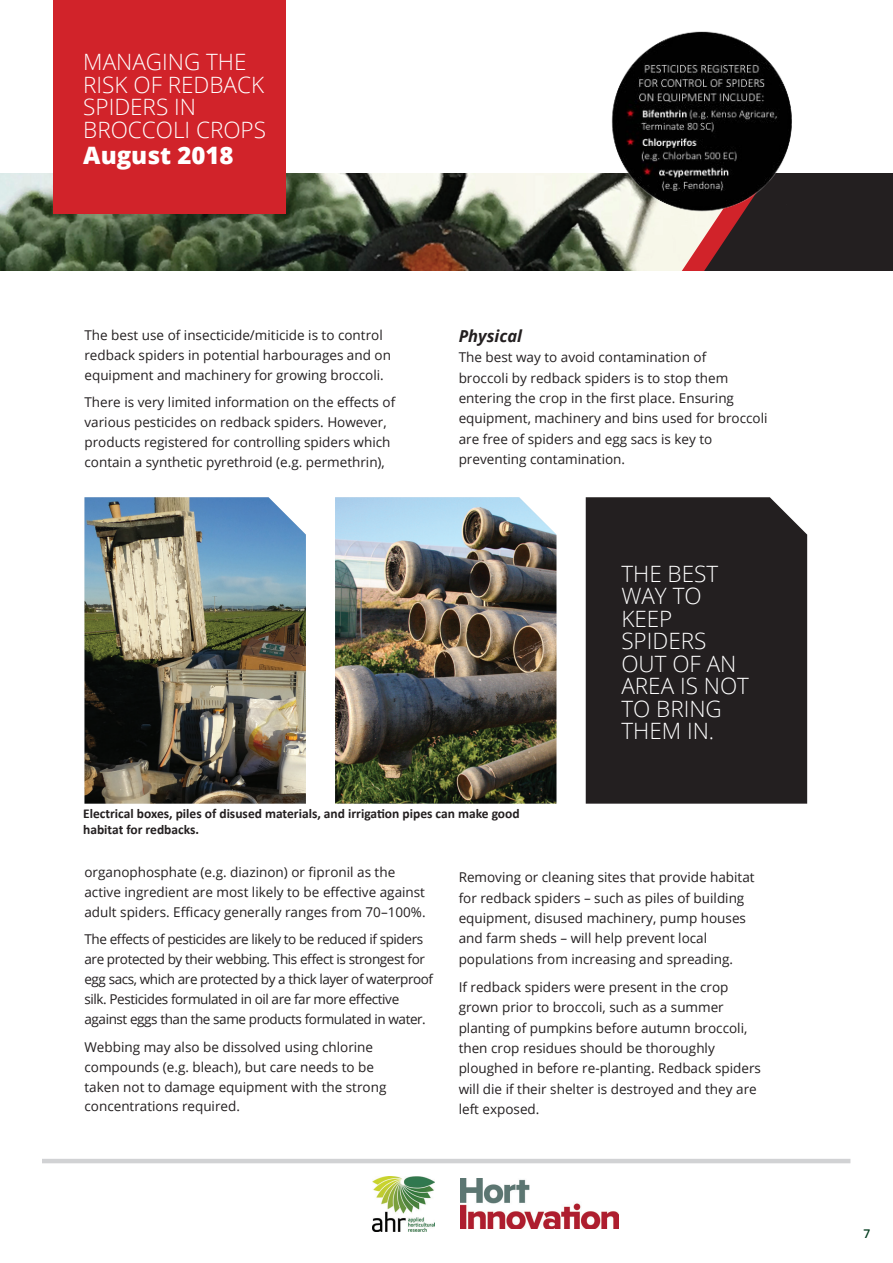
<style>
.page{position:relative;width:893px;height:1263px;background:#fff}
.page>*{position:absolute;margin:0;border:0;box-sizing:border-box;transform-origin:0 0}
.t1{font:800 24px "Open Sans";color:#fff}
.t2{font:300 22.5px/22.5px "Open Sans";color:#fff}
.t3{font:italic 700 16.5px "Open Sans";color:#231f20}
.t4{font:13.5px/20.4px "Open Sans";color:#231f20}
.t5{font:13.5px/20px "Open Sans";letter-spacing:-.03em;color:#231f20}
.t6{font:700 13.5px/16.2px "Calibri";color:#231f20}
.t7{font:600 12px "Open Sans";color:#003a1d}
</style>
<div class="page">
<img style="left:0;top:173px;width:414px;height:98px">
<svg style="left:414px;top:173px;width:479px;height:98px;background:#59584f"></svg>
<svg style="left:645px;top:224px;width:139px;height:47px;background:#8e716d"></svg>
<div style="left:53px;top:0;width:233px;height:214px;background:#d1232a"></div>
<hr style="left:42px;top:1159px;width:808px;height:4px;background:#d1d2d4">
<img style="left:372px;top:1177px;width:62px;height:54px">
<img style="left:460px;top:1178px;width:158px;height:51px">
<img style="left:84px;top:497px;width:222px;height:307px">
<img style="left:335px;top:497px;width:221px;height:307px">
<div style="left:586px;top:497px;width:221px;height:307px;background:#231f20"></div>
<img style="left:597px;top:31px;width:214px;height:193px">
<h2 class="t2" style="left:83px;top:50px;width:184px">MANAGING THE<br>RISK OF REDBACK<br>SPIDERS IN<br>BROCCOLI CROPS</h2>
<h1 class="t1" style="left:83px;top:137px;width:152px">August 2018</h1>
<p class="t4" style="left:84px;top:324px;width:308px;line-height:20px">The best use of insecticide/miticide is to control redback spiders in potential harbourages and on equipment and machinery for growing broccoli.</p>
<p class="t4" style="left:84px;top:392px;width:312px;line-height:20px">There is very limited information on the effects of various pesticides on redback spiders. However, products registered for controlling spiders which contain a synthetic pyrethroid (e.g. permethrin),</p>
<p class="t3" style="left:459px;top:324px;width:65px">Physical</p>
<p class="t4" style="left:459px;top:347px;width:310px">The best way to avoid contamination of<br>broccoli by redback spiders is to stop them entering the crop in the first place. Ensuring equipment, machinery and bins used for broccoli are free of spiders and egg sacs is key to preventing contamination.</p>
<h2 class="t2" style="left:621px;top:562px;width:129px">THE BEST<br>WAY TO<br>KEEP<br>SPIDERS<br>OUT OF AN<br>AREA IS NOT<br>TO BRING<br>THEM IN.</h2>
<p class="t6" style="left:83px;top:805px;width:438px">Electrical boxes, piles of disused materials, and irrigation pipes can make good habitat for redbacks.</p>
<p class="t4" style="left:84px;top:862px;width:343px;line-height:20px">organophosphate (e.g. diazinon) or fipronil as the active ingredient are most likely to be effective against adult spiders. Efficacy generally ranges from 70–100%.</p>
<p class="t5" style="left:84px;top:929px;width:350px">The effects of pesticides are likely to be reduced if spiders are protected by their webbing. This effect is strongest for egg sacs, which are protected by a thick layer of waterproof silk. Pesticides formulated in oil are far more effective against eggs than the same products formulated in water.</p>
<p class="t4" style="left:84px;top:1036px;width:303px;line-height:20px">Webbing may also be dissolved using chlorine compounds (e.g. bleach), but care needs to be taken not to damage equipment with the strong concentrations required.</p>
<p class="t4" style="left:459px;top:867px;width:297px">Removing or cleaning sites that provide habitat for redback spiders – such as piles of building equipment, disused machinery, pump houses and farm sheds – will help prevent local populations from increasing and spreading.</p>
<p class="t4" style="left:459px;top:976px;width:304px">If redback spiders were present in the crop grown prior to broccoli, such as a summer planting of pumpkins before autumn broccoli, then crop residues should be thoroughly ploughed in before re-planting. Redback spiders will die if their shelter is destroyed and they are left exposed.</p>
<p class="t7" style="left:863px;top:1225px;width:8px">7</p>
</div>
